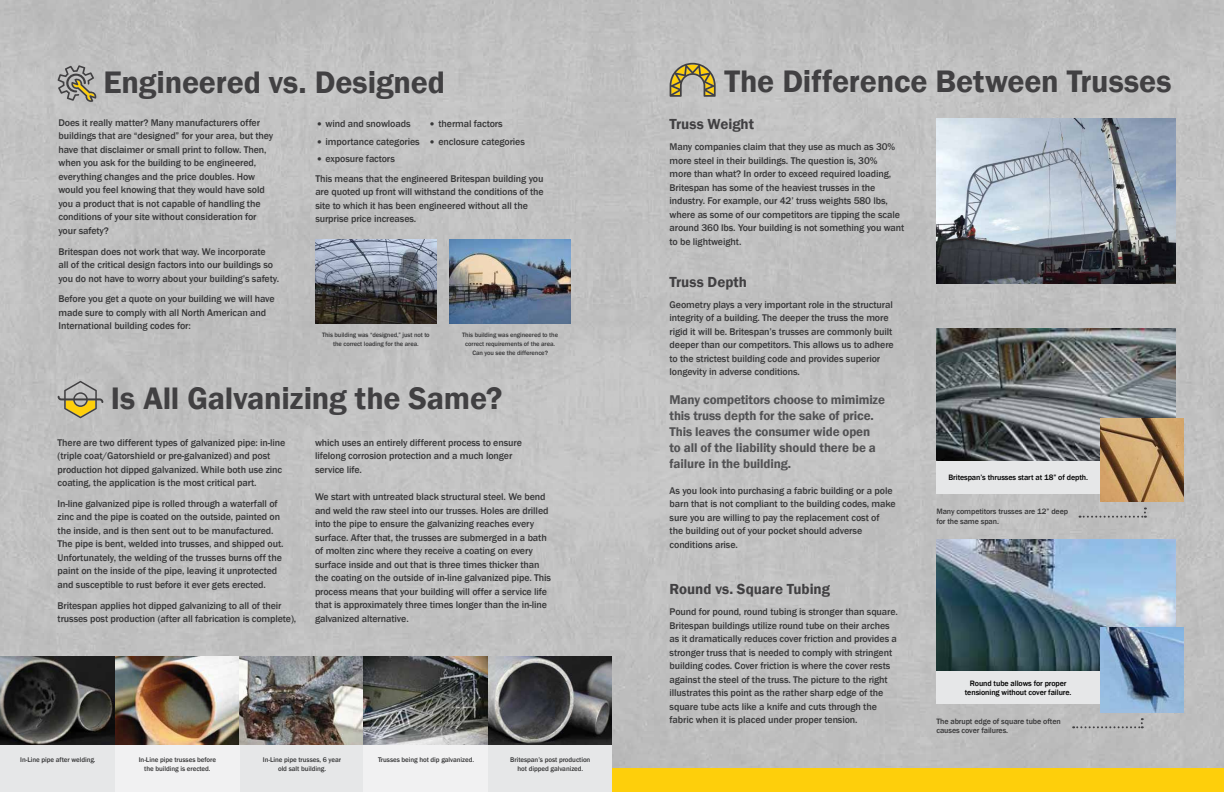
<style>
.page{position:relative;width:1224px;height:792px;background:#fff}
.page>*{position:absolute;margin:0;border:0;box-sizing:border-box;transform-origin:0 0}
.t1{font:600 32px "Franklin Gothic";letter-spacing:-.005em;color:#414042}
.t2{font:600 15px "Franklin Gothic";color:#414042}
.t3{font:600 13px/16px "Franklin Gothic";letter-spacing:-.01em;color:#525254}
.t4{font:500 10px/13.5px "Franklin Gothic";letter-spacing:-.01em;color:#383839}
.t5{font:500 8px/9.6px "Franklin Gothic";letter-spacing:-.01em;color:#383839}
.t6{font:500 8px/9.6px "Franklin Gothic";letter-spacing:-.01em;color:#000;text-align:center}
.t7{font:500 7px/9px "Franklin Gothic";letter-spacing:-.01em;color:#383839;text-align:center}
.t8{font:500 6.5px/9px "Franklin Gothic";letter-spacing:-.01em;color:#383839;text-align:center}
.s1{font-size:12px}
</style>
<div class="page">
<div style="left:0;top:0;width:1224px;height:769px;background:#c0c0c0"></div>
<img style="left:315px;top:240px;width:122px;height:83px">
<img style="left:449px;top:240px;width:122px;height:84px">
<img style="left:936px;top:119px;width:239px;height:164px">
<img style="left:936px;top:539px;width:239px;height:132px">
<img style="left:1100px;top:628px;width:84px;height:84px">
<svg style="left:1073px;top:718px;width:70px;height:10px"></svg>
<div style="left:936px;top:671px;width:164px;height:33px;background:#e6e7e8"></div>
<div style="left:0;top:744px;width:115px;height:48px;background:#e6e7e8"></div>
<div style="left:239px;top:744px;width:125px;height:48px;background:#e6e7e8"></div>
<div style="left:488px;top:744px;width:124px;height:48px;background:#e6e7e8"></div>
<div style="left:115px;top:744px;width:124px;height:48px;background:#f1f1f2"></div>
<div style="left:364px;top:744px;width:124px;height:48px;background:#f1f1f2"></div>
<img style="left:0;top:657px;width:612px;height:87px">
<img style="left:937px;top:329px;width:238px;height:132px">
<img style="left:1100px;top:418px;width:84px;height:84px">
<svg style="left:1080px;top:508px;width:66px;height:10px"></svg>
<div style="left:937px;top:461px;width:163px;height:33px;background:#e6e7e8"></div>
<svg style="left:58px;top:65px;width:39px;height:37px"></svg>
<svg style="left:58px;top:381px;width:45px;height:37px;background:#b3ab8c"></svg>
<div style="left:612px;top:769px;width:612px;height:23px;background:#fecf0b"></div>
<svg style="left:670px;top:63px;width:46px;height:34px;background:#a69b70"></svg>
<h1 class="t1" style="left:103px;top:62px;width:343px">Engineered vs. Designed</h1>
<h1 class="t1" style="left:724px;top:62px;width:449px">The Difference Between Trusses</h1>
<p class="t4" style="left:58px;top:116px;width:216px">Does it really matter? Many manufacturers offer buildings that are “designed” for your area, but they have that disclaimer or small print to follow. Then, when you ask for the building to be engineered, everything changes and the price doubles. How would you feel knowing that they would have sold you a product that is not capable of handling the conditions of your site without consideration for your safety?</p>
<p class="t4" style="left:58px;top:245px;width:222px">Britespan does not work that way. We incorporate<br>all of the critical design factors into our buildings so you do not have to worry about your building’s safety.</p>
<p class="t4" style="left:58px;top:292px;width:218px">Before you get a quote on your building we will have made sure to comply with all North American and<br>International building codes for:</p>
<p class="t4" style="left:315px;top:117px;width:97px"><span class="s1">•</span> wind and snowloads</p>
<p class="t4" style="left:428px;top:117px;width:76px"><span class="s1">•</span> thermal factors</p>
<p class="t4" style="left:315px;top:135px;width:211px"><span class="s1">•</span> importance categories <span class="s1">•</span> enclosure categories</p>
<p class="t4" style="left:315px;top:148px;width:230px;line-height:20.2px"><span class="s1">•</span> exposure factors<br>This means that the engineered Britespan building you</p>
<p class="t4" style="left:315px;top:185px;width:230px">are quoted up front will withstand the conditions of the site to which it has been engineered without all the surprise price increases.</p>
<p class="t8" style="left:322px;top:330px;width:109px">This building was “designed,” just not to the correct loading for the area.</p>
<p class="t8" style="left:462px;top:330px;width:97px">This building was engineered to the correct requirements of the area.<br>Can you see the difference?</p>
<h2 class="t2" style="left:670px;top:115px;width:86px">Truss Weight</h2>
<p class="t4" style="left:670px;top:140px;width:236px">Many companies claim that they use as much as 30% more steel in their buildings. The question is, 30%<br>more than what? In order to exceed required loading, Britespan has some of the heaviest trusses in the industry. For example, our 42’ truss weights 580 lbs, where as some of our competitors are tipping the scale around 360 lbs. Your building is not something you want to be lightweight.</p>
<h2 class="t2" style="left:670px;top:273px;width:79px">Truss Depth</h2>
<p class="t4" style="left:670px;top:298px;width:226px">Geometry plays a very important role in the structural integrity of a building. The deeper the truss the more rigid it will be. Britespan’s trusses are commonly built deeper than our competitors. This allows us to adhere to the strictest building code and provides superior longevity in adverse conditions.</p>
<h1 class="t1" style="left:111px;top:379px;width:393px">Is All Galvanizing the Same?</h1>
<h3 class="t3" style="left:670px;top:392px;width:217px">Many competitors choose to mimimize this truss depth for the sake of price.<br>This leaves the consumer wide open<br>to all of the liability should there be a failure in the building.</h3>
<p class="t4" style="left:58px;top:436px;width:229px">There are two different types of galvanized pipe: in-line (triple coat/Gatorshield or pre-galvanized) and post production hot dipped galvanized. While both use zinc coating, the application is the most critical part.</p>
<p class="t4" style="left:58px;top:497px;width:228px">In-line galvanized pipe is rolled through a waterfall of zinc and the pipe is coated on the outside, painted on the inside, and is then sent out to be manufactured.<br>The pipe is bent, welded into trusses, and shipped out.<br>Unfortunately, the welding of the trusses burns off the paint on the inside of the pipe, leaving it unprotected and susceptible to rust before it ever gets erected.</p>
<p class="t4" style="left:58px;top:599px;width:240px">Britespan applies hot dipped galvanizing to all of their trusses post production (after all fabrication is complete),</p>
<p class="t4" style="left:315px;top:436px;width:208px">which uses an entirely different process to ensure lifelong corrosion protection and a much longer service life.</p>
<p class="t4" style="left:315px;top:490px;width:238px">We start with untreated black structural steel. We bend and weld the raw steel into our trusses. Holes are drilled into the pipe to ensure the galvanizing reaches every surface. After that, the trusses are submerged in a bath of molten zinc where they receive a coating on every surface inside and out that is three times thicker than the coating on the outside of in-line galvanized pipe. This process means that your building will offer a service life that is approximately three times longer than the in-line galvanized alternative.</p>
<p class="t4" style="left:670px;top:484px;width:228px">As you look into purchasing a fabric building or a pole barn that is not compliant to the building codes, make sure you are willing to pay the replacement cost of<br>the building out of your pocket should adverse conditions arise.</p>
<h2 class="t2" style="left:670px;top:580px;width:162px">Round vs. Square Tubing</h2>
<p class="t4" style="left:670px;top:605px;width:230px">Pound for pound, round tubing is stronger than square.<br>Britespan buildings utilize round tube on their arches as it dramatically reduces cover friction and provides a stronger truss that is needed to comply with stringent building codes. Cover friction is where the cover rests against the steel of the truss. The picture to the right illustrates this point as the rather sharp edge of the square tube acts like a knife and cuts through the fabric when it is placed under proper tension.</p>
<p class="t7" style="left:20px;top:755px;width:77px">In-Line pipe after welding.</p>
<p class="t7" style="left:139px;top:755px;width:79px">In-Line pipe trusses before the building is erected.</p>
<p class="t7" style="left:263px;top:755px;width:80px">In-Line pipe trusses, 6 year old salt building.</p>
<p class="t7" style="left:378px;top:755px;width:98px">Trusses being hot dip galvanized.</p>
<p class="t7" style="left:510px;top:755px;width:82px">Britespan’s post production hot dipped galvanized.</p>
<p class="t6" style="left:948px;top:473px;width:141px">Britespan’s thrusses start at 18” of depth.</p>
<p class="t5" style="left:936px;top:507px;width:133px">Many competitors trusses are 12” deep for the same span.</p>
<p class="t6" style="left:965px;top:678px;width:108px">Round tube allows for proper tensioning without cover failure.</p>
<p class="t5" style="left:936px;top:716px;width:126px">The abrupt edge of square tube often causes cover failures.</p>
</div>
